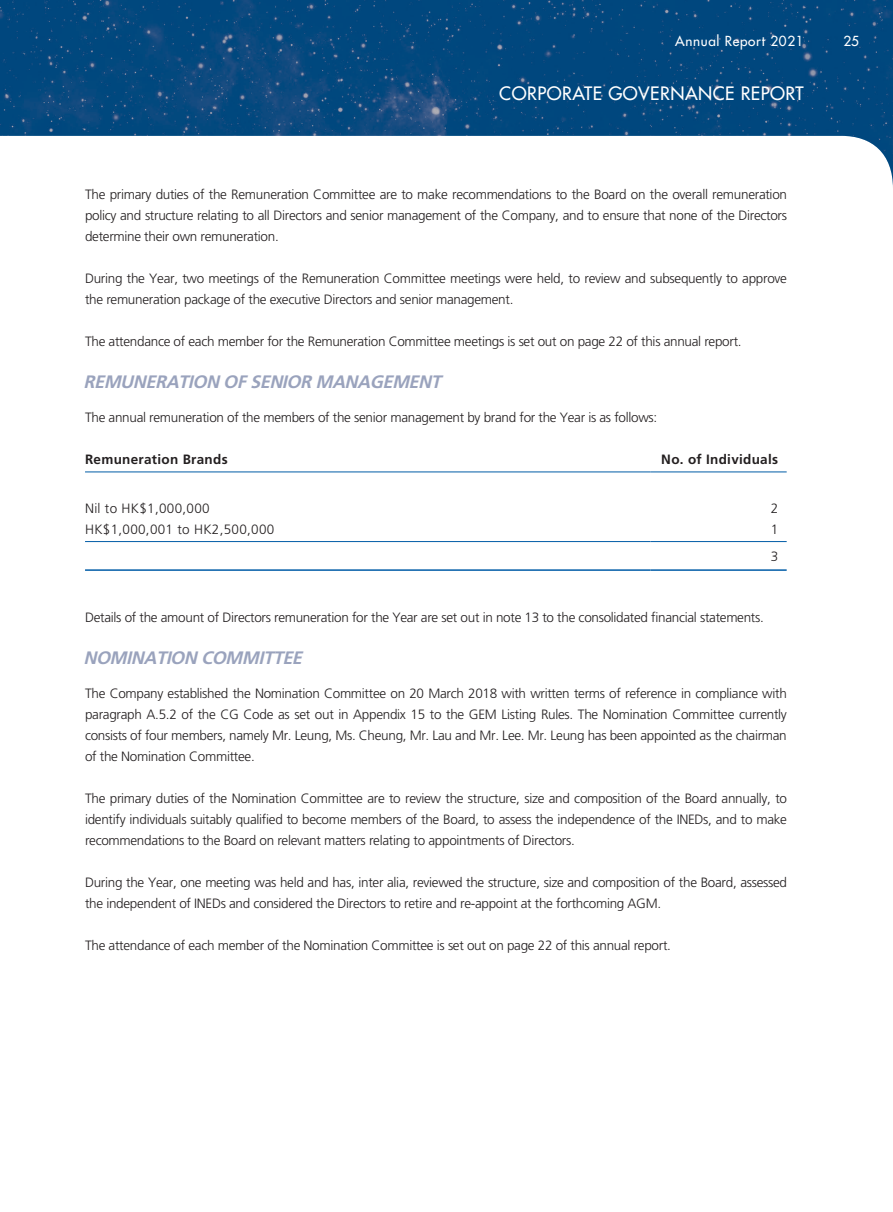
<style>
.page{position:relative;width:893px;height:1212px;background:#fff}
.page>*{position:absolute;margin:0;border:0;box-sizing:border-box;transform-origin:0 0}
.t1{font:italic 700 18px "Frutiger LT Std";color:#9aa3bd}
.t2{font:500 18px "Futura Std";letter-spacing:.025em;color:#fff}
.t3{font:300 13.5px/21px "Frutiger LT Std";letter-spacing:-.02em;color:#231f20;text-align:justify}
.t4{font:300 13.5px "Frutiger LT Std";letter-spacing:.02em;color:#231f20}
.t5{font:700 13.5px "Frutiger LT Std";letter-spacing:.02em;color:#231f20}
.t6{font:500 13.5px "Futura Std";letter-spacing:.05em;color:#fff}
</style>
<div class="page">
<svg style="left:0;top:0;width:893px;height:186px;fill:#02487e"></svg>
<hr style="left:85px;top:471px;width:566px;height:1px;background:#005ca7">
<hr style="left:651px;top:471px;width:136px;height:1px;background:#005ca7">
<hr style="left:85px;top:541px;width:566px;height:1px;background:#005ca7">
<hr style="left:651px;top:541px;width:136px;height:1px;background:#005ca7">
<hr style="left:85px;top:569px;width:566px;height:2px;background:#005ca7">
<hr style="left:651px;top:569px;width:136px;height:2px;background:#005ca7">
<p class="t6" style="left:675px;top:32px;width:130px">Annual Report 2021</p>
<p class="t6" style="left:843px;top:33px;width:17px">25</p>
<h1 class="t2" style="left:499px;top:82px;width:306px">CORPORATE GOVERNANCE REPORT</h1>
<p class="t3" style="left:85px;top:184px;width:704px">The primary duties of the Remuneration Committee are to make recommendations to the Board on the overall remuneration policy and structure relating to all Directors and senior management of the Company, and to ensure that none of the Directors determine their own remuneration.</p>
<p class="t3" style="left:85px;top:268px;width:703px">During the Year, two meetings of the Remuneration Committee meetings were held, to review and subsequently to approve the remuneration package of the executive Directors and senior management.</p>
<p class="t3" style="left:85px;top:331px;width:658px">The attendance of each member for the Remuneration Committee meetings is set out on page 22 of this annual report.</p>
<h1 class="t1" style="left:83px;top:371px;width:364px">REMUNERATION OFSENIOR MANAGEMENT</h1>
<p class="t3" style="left:85px;top:407px;width:574px">The annual remuneration of the members of the senior management by brand for the Year is as follows:</p>
<p class="t5" style="left:85px;top:451px;width:144px">Remuneration Brands</p>
<p class="t5" style="left:661px;top:451px;width:118px">No. of Individuals</p>
<p class="t4" style="left:85px;top:500px;width:126px">Nil to HK$1,000,000</p>
<p class="t3" style="left:771px;top:498px;width:9px">2</p>
<p class="t4" style="left:85px;top:521px;width:191px">HK$1,000,001 to HK2,500,000</p>
<p class="t3" style="left:771px;top:515px;width:9px;line-height:27.6px">1<br>3</p>
<p class="t3" style="left:85px;top:607px;width:680px">Details of the amount of Directors remuneration for the Year are set out in note 13 to the consolidated financial statements.</p>
<h1 class="t1" style="left:83px;top:647px;width:225px">NOMINATION COMMITTEE</h1>
<p class="t3" style="left:85px;top:683px;width:703px">The Company established the Nomination Committee on 20 March 2018 with written terms of reference in compliance with paragraph A.5.2 of the CG Code as set out in Appendix 15 to the GEM Listing Rules. The Nomination Committee currently consists of four members, namely Mr. Leung, Ms. Cheung, Mr. Lau and Mr. Lee. Mr. Leung has been appointed as the chairman of the Nomination Committee.</p>
<p class="t3" style="left:85px;top:788px;width:703px">The primary duties of the Nomination Committee are to review the structure, size and composition of the Board annually, to identify individuals suitably qualified to become members of the Board, to assess the independence of the INEDs, and to make recommendations to the Board on relevant matters relating to appointments of Directors.</p>
<p class="t3" style="left:85px;top:872px;width:704px">During the Year, one meeting was held and has, inter alia, reviewed the structure, size and composition of the Board, assessed the independent of INEDs and considered the Directors to retire and re-appoint at the forthcoming AGM.</p>
<p class="t3" style="left:85px;top:935px;width:587px">The attendance of each member of the Nomination Committee is set out on page 22 of this annual report.</p>
</div>
